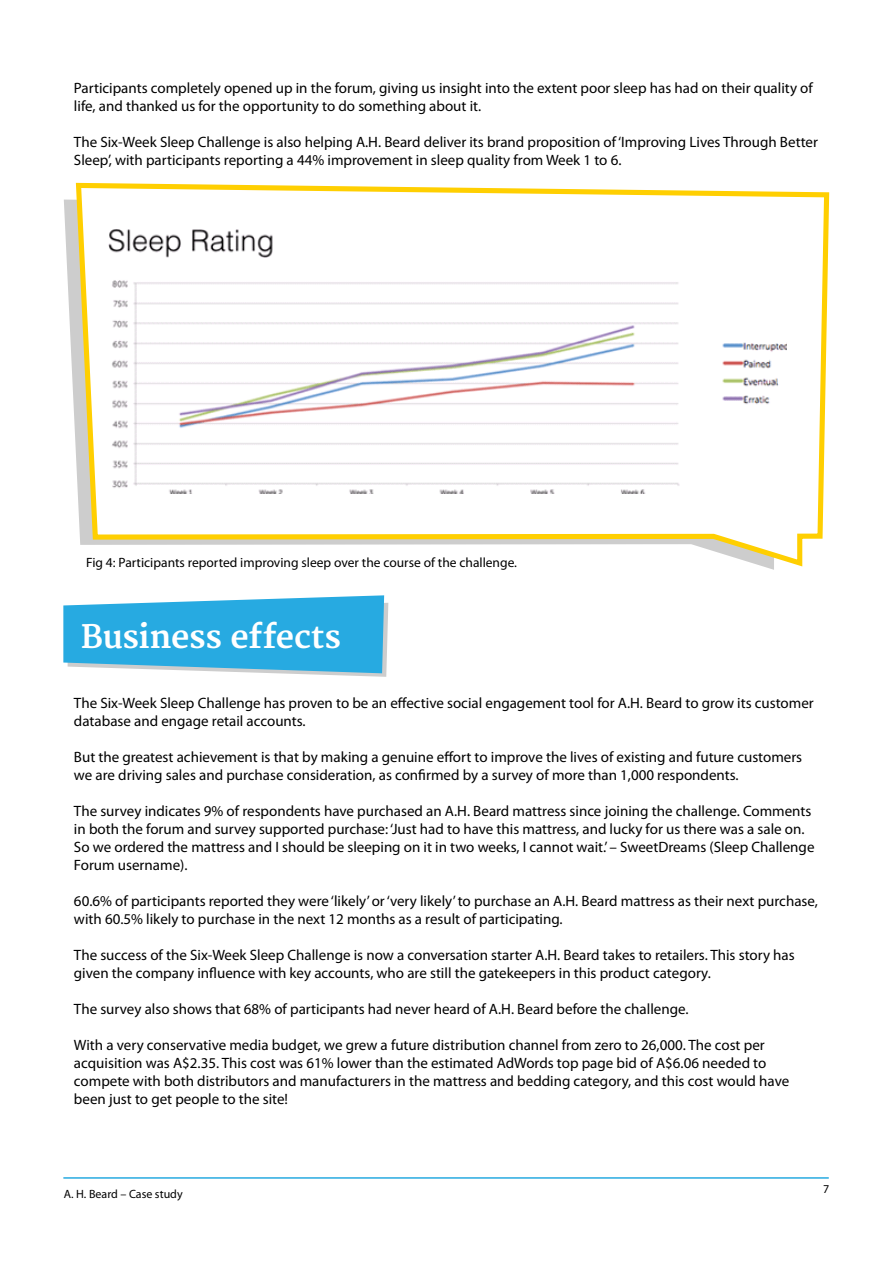
<style>
.page{position:relative;width:893px;height:1263px;background:#fff}
.page>*{position:absolute;margin:0;border:0;box-sizing:border-box;transform-origin:0 0}
.t1{font:700 31.5px "Merriweather";letter-spacing:-.01em;color:#fff}
.t2{font:15px/18px "Myriad Pro";color:#000}
.t3{font:13.5px "Myriad Pro";color:#000}
.t4{font:12px "Myriad Pro";color:#000}
</style>
<div class="page">
<hr style="left:63px;top:1177px;width:766px;height:2px;background:#27aae1">
<svg style="left:73px;top:182px;width:757px;height:388px"></svg>
<img style="left:109px;top:228px;width:678px;height:266px">
<svg style="left:63px;top:595px;width:325px;height:82px;background:#4db7e3"></svg>
<p class="t2" style="left:74px;top:79px;width:740px">Participants completely opened up in the forum, giving us insight into the extent poor sleep has had on their quality of life, and thanked us for the opportunity to do something about it.</p>
<p class="t2" style="left:74px;top:133px;width:745px">The Six-Week Sleep Challenge is also helping A.H. Beard deliver its brand proposition of ‘Improving Lives Through Better<br>Sleep’, with participants reporting a 44% improvement in sleep quality from Week 1 to 6.</p>
<p class="t3" style="left:86px;top:554px;width:432px">Fig 4: Participants reported improving sleep over the course of the challenge.</p>
<h1 class="t1" style="left:81px;top:618px;width:262px">Business effects</h1>
<p class="t2" style="left:74px;top:694px;width:741px">The Six-Week Sleep Challenge has proven to be an effective social engagement tool for A.H. Beard to grow its customer database and engage retail accounts.</p>
<p class="t2" style="left:74px;top:748px;width:730px">But the greatest achievement is that by making a genuine effort to improve the lives of existing and future customers we are driving sales and purchase consideration, as confirmed by a survey of more than 1,000 respondents.</p>
<p class="t2" style="left:74px;top:802px;width:742px">The survey indicates 9% of respondents have purchased an A.H. Beard mattress since joining the challenge. Comments in both the forum and survey supported purchase: ‘Just had to have this mattress, and lucky for us there was a sale on.<br>So we ordered the mattress and I should be sleeping on it in two weeks, I cannot wait.’ – SweetDreams (Sleep Challenge Forum username).</p>
<p class="t2" style="left:74px;top:892px;width:745px">60.6% of participants reported they were ‘likely’ or ‘very likely’ to purchase an A.H. Beard mattress as their next purchase, with 60.5% likely to purchase in the next 12 months as a result of participating.</p>
<p class="t2" style="left:74px;top:946px;width:722px">The success of the Six-Week Sleep Challenge is now a conversation starter A.H. Beard takes to retailers. This story has given the company influence with key accounts, who are still the gatekeepers in this product category.</p>
<p class="t2" style="left:74px;top:1000px;width:616px">The survey also shows that 68% of participants had never heard of A.H. Beard before the challenge.</p>
<p class="t2" style="left:74px;top:1036px;width:717px">With a very conservative media budget, we grew a future distribution channel from zero to 26,000. The cost per acquisition was A$2.35. This cost was 61% lower than the estimated AdWords top page bid of A$6.06 needed to compete with both distributors and manufacturers in the mattress and bedding category, and this cost would have been just to get people to the site!</p>
<p class="t4" style="left:64px;top:1186px;width:120px">A. H. Beard – Case study</p>
<p class="t4" style="left:823px;top:1182px;width:8px">7</p>
</div>
